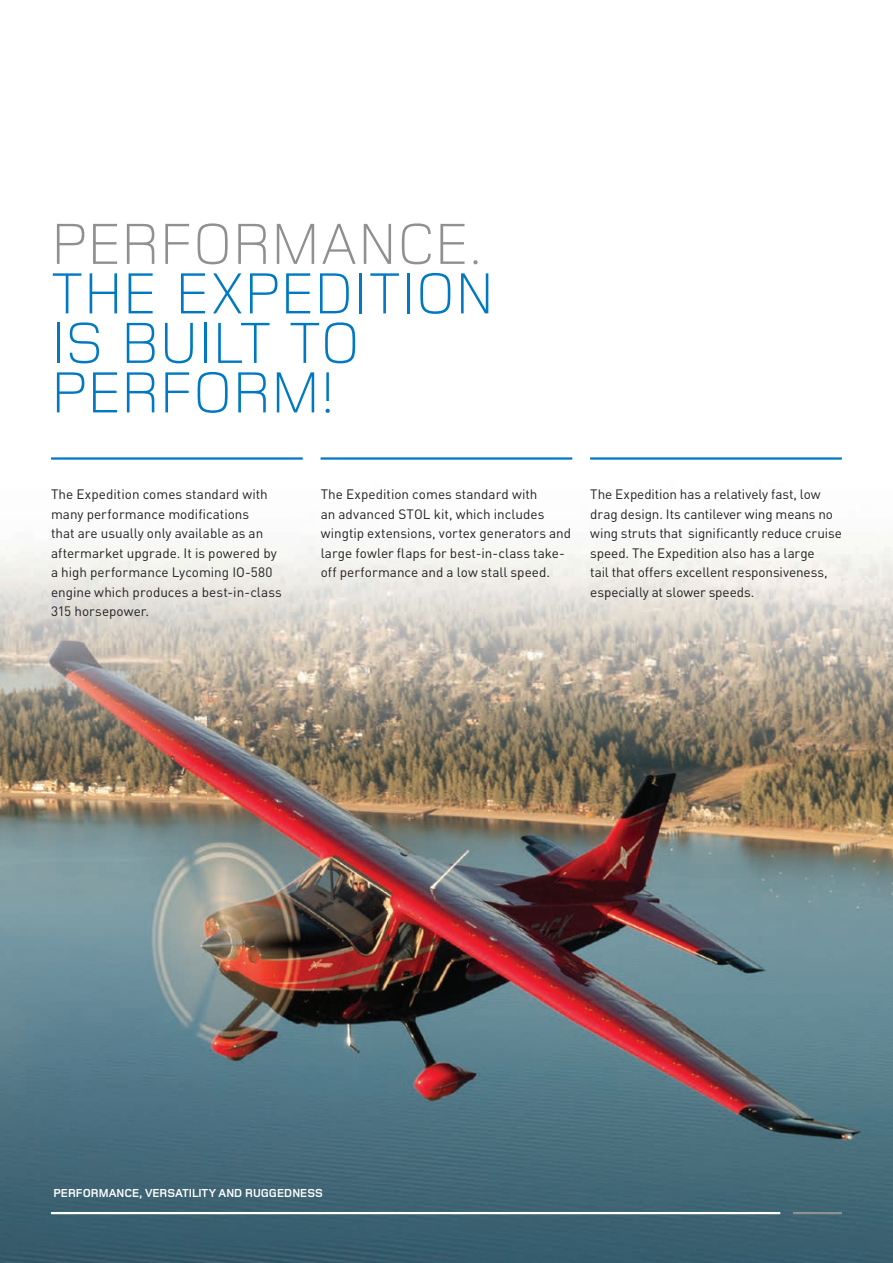
<style>
.page{position:relative;width:893px;height:1263px;background:#fff}
.page>*{position:absolute;margin:0;border:0;box-sizing:border-box;transform-origin:0 0}
.t1{font:300 60px/49.5px "Foundry Monoline";color:#0079c2}
.BodyCopy{font:13.5px/19.5px "DIN";color:#231f20}
.t2{font:700 12px "Foundry Monoline";color:#fff}
.s1{color:#8e9091}
</style>
<div class="page">
<img style="left:0;top:457px;width:892px;height:806px">
<hr style="left:51px;top:1212px;width:729px;height:2px;background:#fff">
<hr style="left:793px;top:1212px;width:49px;height:2px;background:#8e9091">
<hr style="left:51px;top:457px;width:252px;height:3px;background:#0079c2">
<hr style="left:321px;top:457px;width:251px;height:3px;background:#0079c2">
<hr style="left:590px;top:457px;width:252px;height:3px;background:#0079c2">
<p class="t1" style="left:51px;top:219px;width:445px"><span class="s1">PERFORMANCE.<br></span>THE EXPEDITION<br>IS BUILT TO<br>PERFORM!</p>
<p class="BodyCopy" style="left:51px;top:485px;width:232px">The Expedition comes standard with many performance modifications<br>that are usually only available as an aftermarket upgrade. It is powered by a high performance Lycoming IO-580 engine which produces a best-in-class 315 horsepower.</p>
<p class="BodyCopy" style="left:321px;top:485px;width:252px">The Expedition comes standard with<br>an advanced STOL kit, which includes wingtip extensions, vortex generators and large fowler flaps for best-in-class take&shy;off performance and a low stall speed.</p>
<p class="BodyCopy" style="left:590px;top:485px;width:253px">The Expedition has a relatively fast, low drag design. Its cantilever wing means no wing struts that significantly reduce cruise speed. The Expedition also has a large<br>tail that offers excellent responsiveness, especially at slower speeds.</p>
<p class="t2" style="left:53px;top:1187px;width:271px">PERFORMANCE, VERSATILITY AND RUGGEDNESS</p>
</div>
